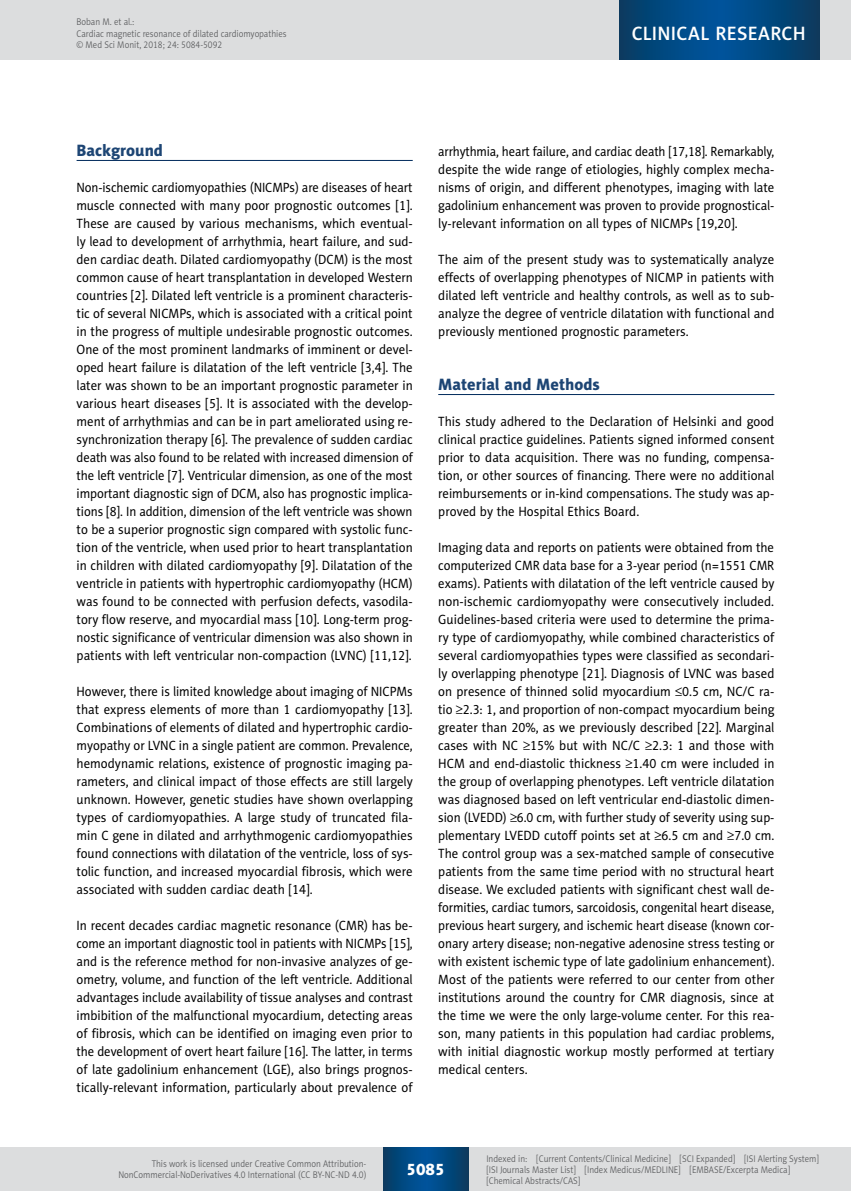
<style>
.page{position:relative;width:851px;height:1191px;background:#fff}
.page>*{position:absolute;margin:0;border:0;box-sizing:border-box;transform-origin:0 0}
.t1{font:19.5px "Naomi Sans EFN Medium";letter-spacing:.015em;color:#fff}
.t2{font:16.5px "Naomi Sans EFN Heavy";color:#1d4574}
.t3{font:16.5px "Naomi Sans EFN Heavy";color:#fff}
.t4{font:13.5px/18px "Naomi Sans EFN";color:#000;text-align:justify;scale:.95 1}
.t5{font:13.5px/18px "Naomi Sans EFN";color:#000;text-align:justify;scale:.93 1}
.t6{font:13.5px/18px "Naomi Sans EFN";color:#000;text-align:justify;scale:.94 1}
.t7{font:9.75px/11.2px "Naomi Sans EFN Light";color:#58595b;scale:.9 1}
.s1{font-family:"Standard Sym L"}
</style>
<div class="page">
<hr style="left:77px;top:160px;width:335px;height:1px;background:#002b5c">
<hr style="left:438px;top:394px;width:336px;height:1px;background:#002b5c">
<div style="left:0;top:1148px;width:850px;height:43px;background:#dcddde"></div>
<svg style="left:383px;top:1147px;width:85px;height:43px;background:#02487f"></svg>
<div style="left:0;top:0;width:850px;height:60px;background:#dcddde"></div>
<svg style="left:619px;top:0;width:200px;height:60px;background:#02487f"></svg>
<p class="t7" style="left:77px;top:16px;width:235px">Boban M. et al.:<br>Cardiac magnetic resonance of dilated cardiomyopathies © Med Sci Monit, 2018; 24: 5084-5092</p>
<h1 class="t1" style="left:631px;top:22px;width:175px">CLINICAL RESEARCH</h1>
<p class="t2" style="left:77px;top:140px;width:88px">Background</p>
<p class="t5" style="left:77px;top:178px;width:363px">Non-ischemic cardiomyopathies (NICMPs) are diseases of heart muscle connected with many poor prognostic outcomes [1].<br>These are caused by various mechanisms, which eventual&shy;ly lead to development of arrhythmia, heart failure, and sud&shy;den cardiac death. Dilated cardiomyopathy (DCM) is the most common cause of heart transplantation in developed Western countries [2]. Dilated left ventricle is a prominent characteris&shy;tic of several NICMPs, which is associated with a critical point in the progress of multiple undesirable prognostic outcomes.<br>One of the most prominent landmarks of imminent or devel&shy;oped heart failure is dilatation of the left ventricle [3,4]. The later was shown to be an important prognostic parameter in various heart diseases [5]. It is associated with the develop&shy;ment of arrhythmias and can be in part ameliorated using re&shy;synchronization therapy [6]. The prevalence of sudden cardiac death was also found to be related with increased dimension of the left ventricle [7]. Ventricular dimension, as one of the most important diagnostic sign of DCM, also has prognostic implica&shy;tions [8]. In addition, dimension of the left ventricle was shown to be a superior prognostic sign compared with systolic func&shy;tion of the ventricle, when used prior to heart transplantation in children with dilated cardiomyopathy [9]. Dilatation of the ventricle in patients with hypertrophic cardiomyopathy (HCM) was found to be connected with perfusion defects, vasodila&shy;tory flow reserve, and myocardial mass [10]. Long-term prog&shy;nostic significance of ventricular dimension was also shown in patients with left ventricular non-compaction (LVNC) [11,12].</p>
<p class="t6" style="left:77px;top:682px;width:359px">However, there is limited knowledge about imaging of NICPMs that express elements of more than 1 cardiomyopathy [13].<br>Combinations of elements of dilated and hypertrophic cardio&shy;myopathy or LVNC in a single patient are common. Prevalence, hemodynamic relations, existence of prognostic imaging pa&shy;rameters, and clinical impact of those effects are still largely unknown. However, genetic studies have shown overlapping types of cardiomyopathies. A large study of truncated fila&shy;min C gene in dilated and arrhythmogenic cardiomyopathies found connections with dilatation of the ventricle, loss of sys&shy;tolic function, and increased myocardial fibrosis, which were associated with sudden cardiac death [14].</p>
<p class="t4" style="left:77px;top:916px;width:355px">In recent decades cardiac magnetic resonance (CMR) has be&shy;come an important diagnostic tool in patients with NICMPs [15], and is the reference method for non-invasive analyzes of ge&shy;ometry, volume, and function of the left ventricle. Additional advantages include availability of tissue analyses and contrast imbibition of the malfunctional myocardium, detecting areas of fibrosis, which can be identified on imaging even prior to the development of overt heart failure [16]. The latter, in terms of late gadolinium enhancement (LGE), also brings prognos&shy;tically-relevant information, particularly about prevalence of</p>
<p class="t5" style="left:438px;top:142px;width:363px">arrhythmia, heart failure, and cardiac death [17,18]. Remarkably, despite the wide range of etiologies, highly complex mecha&shy;nisms of origin, and different phenotypes, imaging with late gadolinium enhancement was proven to provide prognostical&shy;ly-relevant information on all types of NICMPs [19,20].</p>
<p class="t4" style="left:438px;top:250px;width:355px">The aim of the present study was to systematically analyze effects of overlapping phenotypes of NICMP in patients with dilated left ventricle and healthy controls, as well as to sub&shy;analyze the degree of ventricle dilatation with functional and previously mentioned prognostic parameters.</p>
<p class="t2" style="left:438px;top:374px;width:163px">Material and Methods</p>
<p class="t4" style="left:438px;top:412px;width:355px">This study adhered to the Declaration of Helsinki and good clinical practice guidelines. Patients signed informed consent prior to data acquisition. There was no funding, compensa&shy;tion, or other sources of financing. There were no additional reimbursements or in-kind compensations. The study was ap&shy;proved by the Hospital Ethics Board.</p>
<p class="t4" style="left:438px;top:538px;width:355px">Imaging data and reports on patients were obtained from the computerized CMR data base for a 3-year period (n=1551 CMR exams). Patients with dilatation of the left ventricle caused by non-ischemic cardiomyopathy were consecutively included.<br>Guidelines-based criteria were used to determine the prima&shy;ry type of cardiomyopathy, while combined characteristics of several cardiomyopathies types were classified as secondari&shy;ly overlapping phenotype [21]. Diagnosis of LVNC was based on presence of thinned solid myocardium <span class="s1">£</span>0.5 cm, NC/C ra&shy;tio <span class="s1">³</span>2.3: 1, and proportion of non-compact myocardium being greater than 20%, as we previously described [22]. Marginal cases with NC <span class="s1">³</span>15% but with NC/C <span class="s1">³</span>2.3: 1 and those with HCM and end-diastolic thickness <span class="s1">³</span>1.40 cm were included in the group of overlapping phenotypes. Left ventricle dilatation was diagnosed based on left ventricular end-diastolic dimen&shy;sion (LVEDD) <span class="s1">³</span>6.0 cm, with further study of severity using sup&shy;plementary LVEDD cutoff points set at <span class="s1">³</span>6.5 cm and <span class="s1">³</span>7.0 cm.<br>The control group was a sex-matched sample of consecutive patients from the same time period with no structural heart disease. We excluded patients with significant chest wall de&shy;formities, cardiac tumors, sarcoidosis, congenital heart disease, previous heart surgery, and ischemic heart disease (known cor&shy;onary artery disease; non-negative adenosine stress testing or with existent ischemic type of late gadolinium enhancement).<br>Most of the patients were referred to our center from other institutions around the country for CMR diagnosis, since at the time we were the only large-volume center. For this rea&shy;son, many patients in this population had cardiac problems, with initial diagnostic workup mostly performed at tertiary medical centers.</p>
<p class="t7" style="left:118px;top:1158px;width:277px;text-align:right">This work is licensed under Creative Common Attribution-<br>NonCommercial-NoDerivatives 4.0 International (CC BY-NC-ND 4.0)</p>
<p class="t3" style="left:406px;top:1159px;width:40px">5085</p>
<p class="t7" style="left:486px;top:1152px;width:371px">Indexed in: [Current Contents/Clinical Medicine] [SCI Expanded] [ISI Alerting System] [ISI Journals Master List] [Index Medicus/MEDLINE] [EMBASE/Excerpta Medica] [Chemical Abstracts/CAS]</p>
</div>
